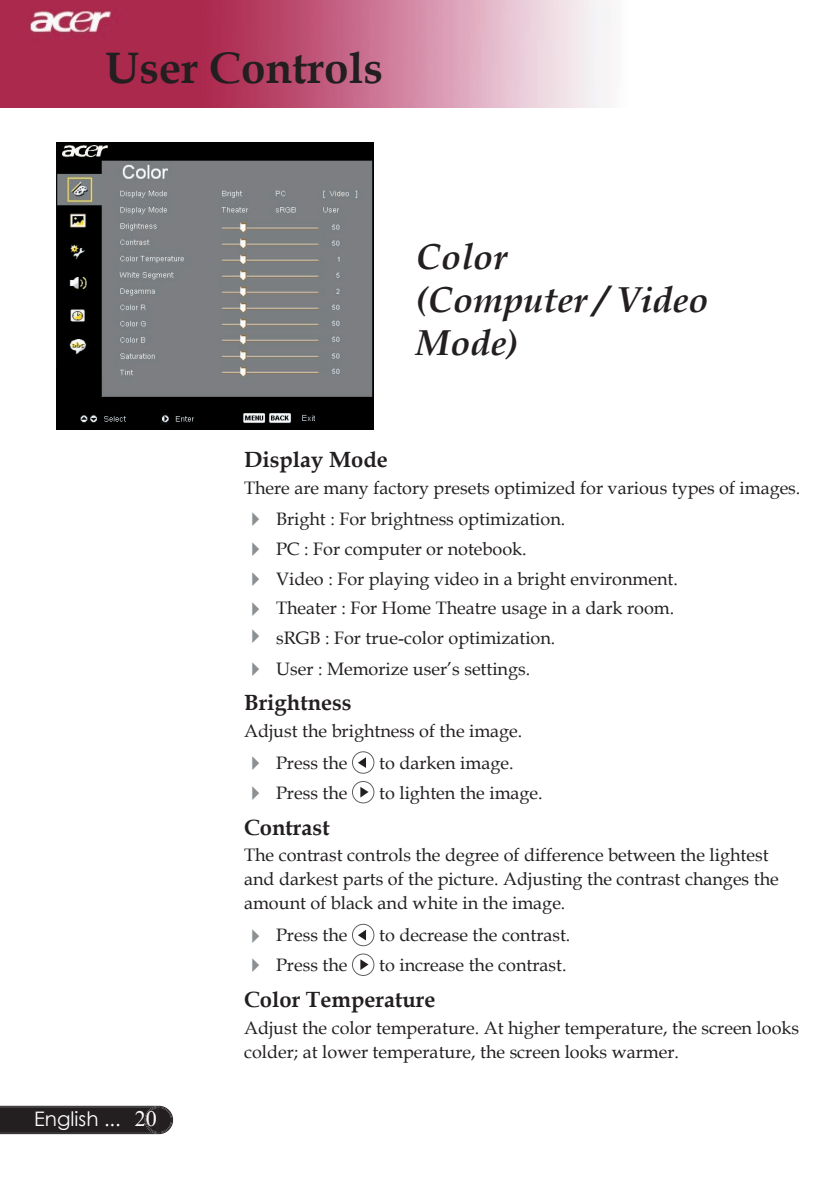
<style>
.page{position:relative;width:840px;height:1191px;background:#fff}
.page>*{position:absolute;margin:0;border:0;box-sizing:border-box;transform-origin:0 0}
.t1{font:700 44px "Book Antiqua";color:#231f20}
.t2{font:italic 700 36px/43.2px "Book Antiqua";color:#231f20}
.t3{font:700 22px "Book Antiqua";color:#231f20}
.t4{font:20px "Century Gothic";color:#fff}
.t5{font:18px/24px "Book Antiqua";color:#231f20}
.s1{font-family:"Times New Roman";font-size:22px}
.s2{color:#8b9093}
</style>
<div class="page">
<img style="left:0;top:0;width:610px;height:108px">
<svg style="left:0;top:1105px;width:173px;height:29px;background:#312d2e"></svg>
<svg style="left:352px;top:751px;width:22px;height:22px"></svg>
<svg style="left:352px;top:781px;width:22px;height:22px"></svg>
<svg style="left:352px;top:923px;width:22px;height:23px"></svg>
<svg style="left:352px;top:953px;width:22px;height:23px"></svg>
<img style="left:57px;top:142px;width:317px;height:287px">
<h1 class="t1" style="left:105px;top:38px;width:279px">User Controls</h1>
<h2 class="t2" style="left:416px;top:235px;width:294px">Color<br>(Computer / Video<br>Mode)</h2>
<p class="t4" style="left:34px;top:1104px;width:124px">English ... <span class="s1">20</span></p>
<p class="t3" style="left:244px;top:444px;width:145px">Display Mode</p>
<p class="t5" style="left:244px;top:475px;width:557px">There are many factory presets optimized for various types of images.</p>
<p class="t5" style="left:244px;top:507px;width:322px"><span class="s2">✔</span> Bright : For brightness optimization.</p>
<p class="t5" style="left:244px;top:536px;width:284px"><span class="s2">✔</span> PC : For computer or notebook.</p>
<p class="t5" style="left:244px;top:566px;width:435px"><span class="s2">✔</span> Video : For playing video in a bright environment.</p>
<p class="t5" style="left:244px;top:596px;width:431px"><span class="s2">✔</span> Theater : For Home Theatre usage in a dark room.</p>
<p class="t5" style="left:244px;top:625px;width:313px"><span class="s2">✔</span> sRGB : For true-color optimization.</p>
<p class="t5" style="left:244px;top:656px;width:287px"><span class="s2">✔</span> User : Memorize user’s settings.</p>
<p class="t3" style="left:244px;top:688px;width:109px">Brightness</p>
<p class="t5" style="left:244px;top:718px;width:280px">Adjust the brightness of the image.</p>
<p class="t5" style="left:244px;top:750px;width:105px"><span class="s2">✔</span> Press the</p>
<p class="t5" style="left:379px;top:750px;width:136px">to darken image.</p>
<p class="t5" style="left:244px;top:780px;width:105px"><span class="s2">✔</span> Press the</p>
<p class="t5" style="left:379px;top:780px;width:165px">to lighten the image.</p>
<p class="t3" style="left:244px;top:812px;width:87px">Contrast</p>
<p class="t5" style="left:244px;top:842px;width:536px">The contrast controls the degree of difference between the lightest and darkest parts of the picture. Adjusting the contrast changes the amount of black and white in the image.</p>
<p class="t5" style="left:244px;top:923px;width:105px"><span class="s2">✔</span> Press the</p>
<p class="t5" style="left:379px;top:923px;width:193px">to decrease the contrast.</p>
<p class="t5" style="left:244px;top:952px;width:105px"><span class="s2">✔</span> Press the</p>
<p class="t5" style="left:379px;top:952px;width:189px">to increase the contrast.</p>
<p class="t3" style="left:244px;top:985px;width:193px">Color Temperature</p>
<p class="t5" style="left:244px;top:1015px;width:556px">Adjust the color temperature. At higher temperature, the screen looks colder; at lower temperature, the screen looks warmer.</p>
</div>
